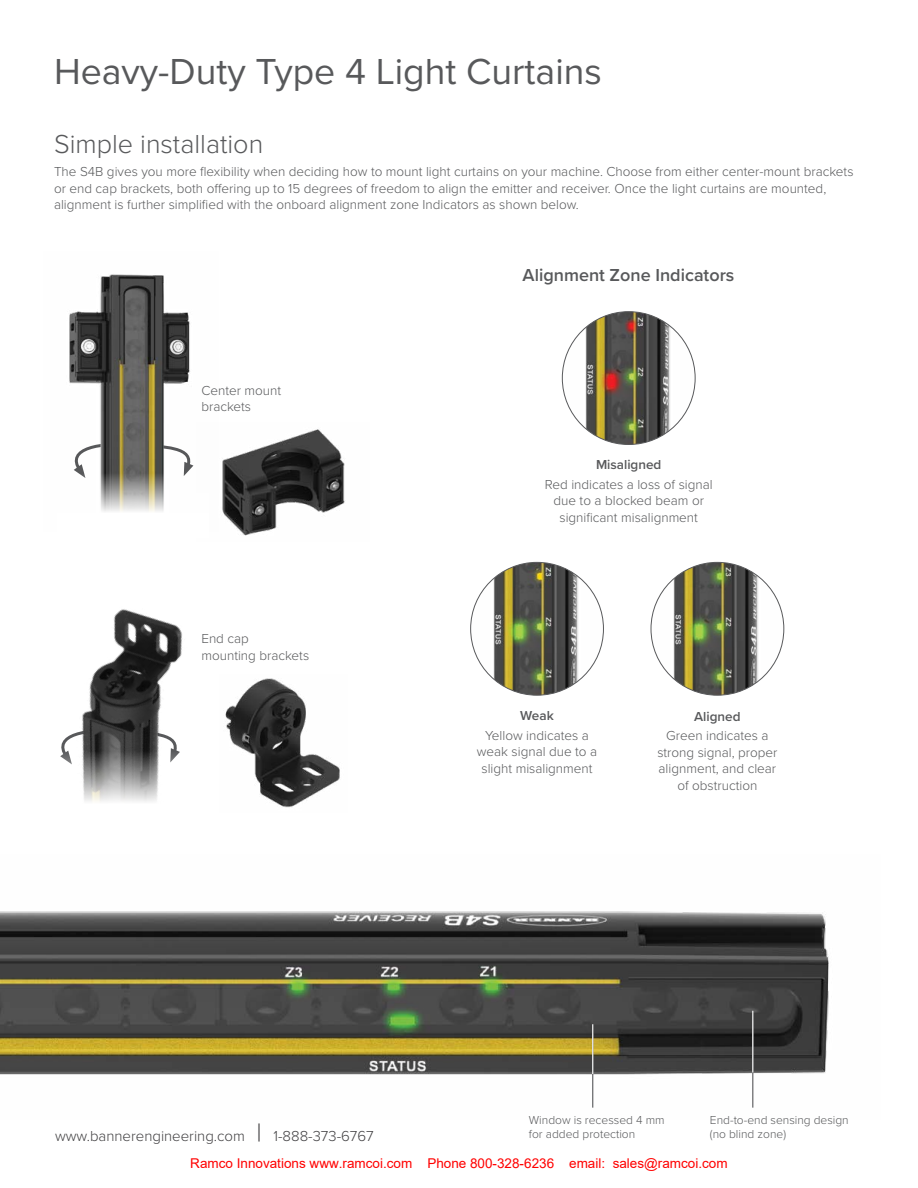
<style>
.page{position:relative;width:918px;height:1188px;background:#fff}
.page>*{position:absolute;margin:0;border:0;box-sizing:border-box;transform-origin:0 0}
.t1{font:37.5px "Proxima Nova";color:#58595b}
.t2{font:300 27px "Proxima Nova";color:#58595b}
.t3{font:600 18px "Proxima Nova";color:#58595b}
.t4{font:300 15px "Proxima Nova";color:#414042}
.t5{font:300 13.5px/16.5px "Proxima Nova";color:#58595b}
.t6{font:13.5px "Arial";color:#f00}
.t7{font:600 13.5px "Proxima Nova";color:#58595b}
.t8{font:300 12px/14.4px "Proxima Nova";color:#58595b}
.s1{font-size:25.5px}
</style>
<div class="page">
<svg style="left:61px;top:735px;width:9px;height:16px"></svg>
<img style="left:70px;top:609px;width:112px;height:142px">
<img style="left:69px;top:274px;width:125px;height:199px">
<img style="left:0;top:911px;width:829px;height:197px">
<img style="left:222px;top:429px;width:123px;height:107px">
<img style="left:471px;top:562px;width:132px;height:133px;border-radius:66px">
<img style="left:651px;top:562px;width:133px;height:133px;border-radius:66px">
<img style="left:562px;top:312px;width:133px;height:132px;border-radius:66px">
<hr style="left:592px;top:1034px;width:1px;height:74px;background:#58595b">
<hr style="left:752px;top:1020px;width:1px;height:88px;background:#58595b">
<hr style="left:592px;top:1024px;width:1px;height:50px;background:#fff">
<hr style="left:752px;top:1011px;width:1px;height:62px;background:#fff">
<svg style="left:78px;top:473px;width:109px;height:39px"></svg>
<svg style="left:60px;top:751px;width:120px;height:51px"></svg>
<img style="left:225px;top:678px;width:115px;height:130px">
<h1 class="t1" style="left:54px;top:43px;width:549px">Heavy-Duty Type 4 Light Curtains</h1>
<h2 class="t2" style="left:54px;top:124px;width:211px">Simple installation</h2>
<p class="t5" style="left:54px;top:163px;width:801px">The S4B gives you more flexibility when deciding how to mount light curtains on your machine. Choose from either center-mount brackets or end cap brackets, both offering up to 15 degrees of freedom to align the emitter and receiver. Once the light curtains are mounted, alignment is further simplified with the onboard alignment zone Indicators as shown below.</p>
<p class="t5" style="left:201px;top:381px;width:81px">Center mount brackets</p>
<p class="t5" style="left:201px;top:630px;width:109px">End cap<br>mounting brackets</p>
<h3 class="t3" style="left:523px;top:261px;width:213px">Alignment Zone Indicators</h3>
<p class="t7" style="left:596px;top:455px;width:67px">Misaligned</p>
<p class="t5" style="left:545px;top:476px;width:169px;text-align:center">Red indicates a loss of signal due to a blocked beam or significant misalignment</p>
<p class="t7" style="left:520px;top:705px;width:35px">Weak</p>
<p class="t5" style="left:477px;top:726px;width:122px;text-align:center">Yellow indicates a weak signal due to a slight misalignment</p>
<p class="t7" style="left:694px;top:706px;width:48px">Aligned</p>
<p class="t5" style="left:657px;top:727px;width:122px;text-align:center">Green indicates a strong signal, proper alignment, and clear of obstruction</p>
<p class="t4" style="left:55px;top:1125px;width:320px">www.bannerengineering.com <span class="s1">|</span> 1-888-373-6767</p>
<p class="t8" style="left:529px;top:1112px;width:137px">Window is recessed 4 mm for added protection</p>
<p class="t8" style="left:710px;top:1112px;width:140px">End-to-end sensing design (no blind zone)</p>
<p class="t6" style="left:190px;top:1154px;width:539px">Ramco Innovations www.ramcoi.com Phone 800-328-6236 email: sales@ramcoi.com</p>
</div>
